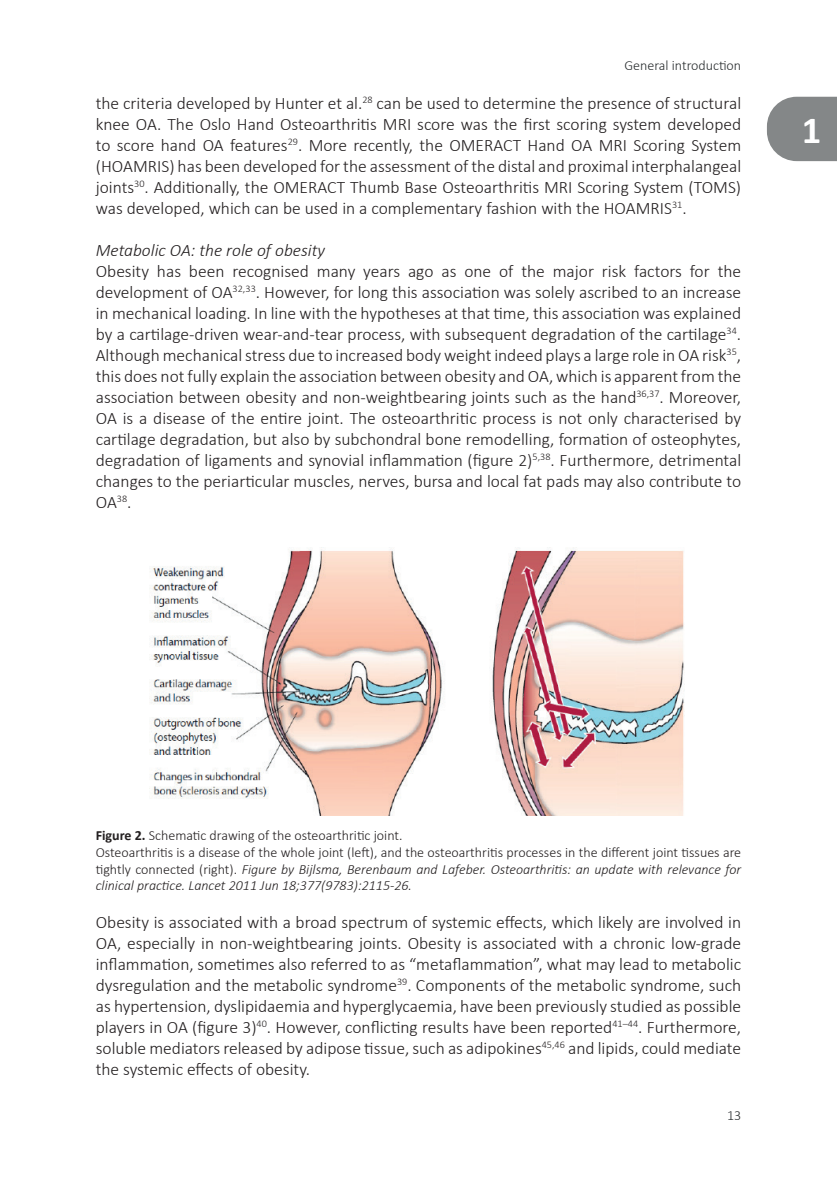
<style>
.page{position:relative;width:837px;height:1184px;background:#fff}
.page>*{position:absolute;margin:0;border:0;box-sizing:border-box;transform-origin:0 0}
.t1{font:700 38.5px "Calibri";color:#fff}
.Standaard{font:300 17.5px/21px "Calibri";color:#231f20;text-align:justify}
.Standaard-2{font:italic 300 17.5px "Calibri";color:#231f20}
.Geen_afstand{font:300 14px/16.8px "Calibri";color:#231f20;text-align:justify}
.t2{font:300 14px "Calibri";color:#292d2f}
.s1{font-weight:700}
.s2{font-style:italic}
</style>
<div class="page">
<svg style="left:767px;top:97px;width:69px;height:64px;background:#8e9191"></svg>
<img style="left:149px;top:547px;width:536px;height:268px">
<p class="t2" style="left:624px;top:57px;width:118px">General introduction</p>
<p class="Standaard" style="left:96px;top:92px;width:646px">the criteria developed by Hunter et al.<sup>28</sup> can be used to determine the presence of structural knee OA. The Oslo Hand Osteoarthritis MRI score was the first scoring system developed to score hand OA features<sup>29</sup>. More recently, the OMERACT Hand OA MRI Scoring System (HOAMRIS) has been developed for the assessment of the distal and proximal interphalangeal joints<sup>30</sup>. Additionally, the OMERACT Thumb Base Osteoarthritis MRI Scoring System (TOMS) was developed, which can be used in a complementary fashion with the HOAMRIS<sup>31</sup>.</p>
<p class="Standaard-2" style="left:96px;top:239px;width:231px">Metabolic OA: the role of obesity</p>
<p class="Standaard" style="left:96px;top:260px;width:646px">Obesity has been recognised many years ago as one of the major risk factors for the development of OA<sup>32,33</sup>. However, for long this association was solely ascribed to an increase in mechanical loading. In line with the hypotheses at that time, this association was explained by a cartilage-driven wear-and-tear process, with subsequent degradation of the cartilage<sup>34</sup>.<br>Although mechanical stress due to increased body weight indeed plays a large role in OA risk<sup>35</sup>, this does not fully explain the association between obesity and OA, which is apparent from the association between obesity and non-weightbearing joints such as the hand<sup>36,37</sup>. Moreover, OA is a disease of the entire joint. The osteoarthritic process is not only characterised by cartilage degradation, but also by subchondral bone remodelling, formation of osteophytes, degradation of ligaments and synovial inflammation (figure 2)<sup>5,38</sup>. Furthermore, detrimental changes to the periarticular muscles, nerves, bursa and local fat pads may also contribute to OA<sup>38</sup>.</p>
<h1 class="t1" style="left:801px;top:103px;width:21px">1</h1>
<p class="Geen_afstand" style="left:96px;top:826px;width:308px"><span class="s1">Figure 2.</span> Schematic drawing of the osteoarthritic joint.</p>
<p class="Geen_afstand" style="left:96px;top:843px;width:646px">Osteoarthritis is a disease of the whole joint (left), and the osteoarthritis processes in the different joint tissues are tightly connected (right). <span class="s2">Figure by Bijlsma, Berenbaum and Lafeber. Osteoarthritis: an update with relevance for clinical practice. Lancet 2011 Jun 18;377(9783):2115-26.</span></p>
<p class="Standaard" style="left:96px;top:911px;width:646px">Obesity is associated with a broad spectrum of systemic effects, which likely are involved in OA, especially in non‑weightbearing joints. Obesity is associated with a chronic low-grade inflammation, sometimes also referred to as “metaflammation”, what may lead to metabolic dysregulation and the metabolic syndrome<sup>39</sup>. Components of the metabolic syndrome, such as hypertension, dyslipidaemia and hyperglycaemia, have been previously studied as possible players in OA (figure 3)<sup>40</sup>. However, conflicting results have been reported<sup>41–44</sup>. Furthermore, soluble mediators released by adipose tissue, such as adipokines<sup>45,46</sup> and lipids, could mediate the systemic effects of obesity.</p>
<p class="t2" style="left:726px;top:1107px;width:16px">13</p>
</div>
